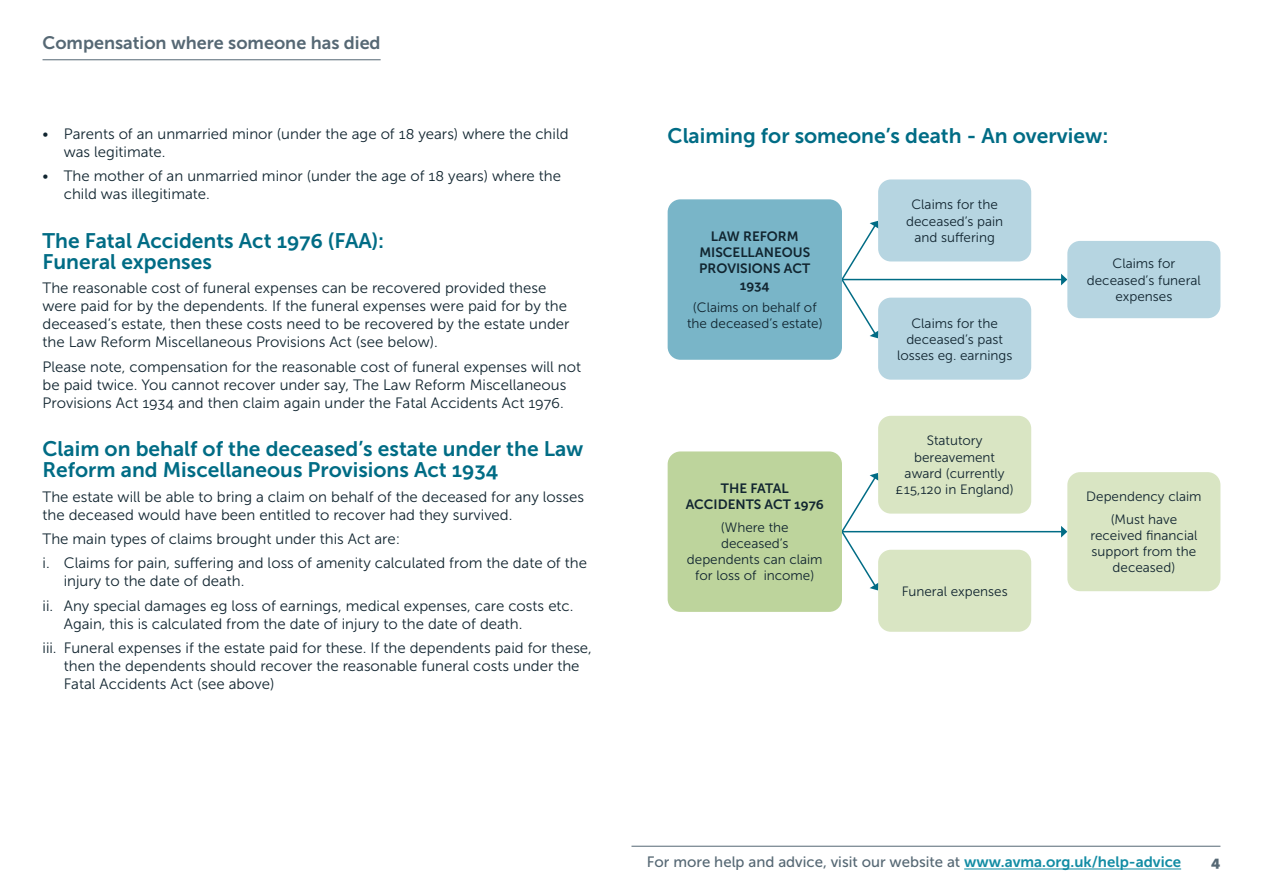
<style>
.page{position:relative;width:1263px;height:893px;background:#fff}
.page>*{position:absolute;margin:0;border:0;box-sizing:border-box;transform-origin:0 0}
.t1{font:21px/21px "Museo Sans 700";color:#006c85}
.t2{font:18px "Museo Sans 700";color:#566874}
.t3{font:15px/18px "Museo Sans 300";color:#112530}
.t4{font:15px "Museo Sans 500";color:#566874}
.t5{font:15px "Museo Sans 900";color:#566874}
.t6{font:13.5px/16.2px "Museo Sans 300";color:#112530;text-align:center}
.t7{font:13.5px/16.2px "Museo Sans 700";color:#112530;text-align:center}
.s1{font-family:"Museo Sans 700";color:#128ca4}
</style>
<div class="page">
<hr style="left:43px;top:60px;width:338px;height:1px;background:#566874">
<hr style="left:964px;top:869px;width:217px;height:1px;background:#128ca4">
<hr style="left:631px;top:846px;width:589px;height:1px;background:#566874">
<hr style="left:842px;top:279px;width:220px;height:1px;background:#006c85">
<svg style="left:1061px;top:274px;width:6px;height:11px"></svg>
<svg style="left:842px;top:221px;width:38px;height:117px"></svg>
<div style="left:668px;top:199px;width:174px;height:161px;background:#79b5c8;border-radius:13px"></div>
<div style="left:878px;top:179px;width:153px;height:82px;background:#b6d5e1;border-radius:13px"></div>
<div style="left:878px;top:298px;width:153px;height:82px;background:#b6d5e1;border-radius:13px"></div>
<div style="left:1067px;top:241px;width:153px;height:77px;background:#b6d5e1;border-radius:13px"></div>
<hr style="left:842px;top:531px;width:220px;height:1px;background:#006c85">
<svg style="left:1061px;top:526px;width:6px;height:11px"></svg>
<svg style="left:842px;top:473px;width:38px;height:117px"></svg>
<div style="left:668px;top:451px;width:174px;height:161px;background:#bdd49c;border-radius:13px"></div>
<div style="left:878px;top:416px;width:153px;height:98px;background:#d9e5c3;border-radius:13px"></div>
<div style="left:878px;top:550px;width:153px;height:82px;background:#d9e5c3;border-radius:13px"></div>
<div style="left:1067px;top:472px;width:153px;height:119px;background:#d9e5c3;border-radius:13px"></div>
<p class="t2" style="left:43px;top:33px;width:340px">Compensation where someone has died</p>
<p class="t3" style="left:64px;top:125px;width:506px;text-indent:-21px">• Parents of an unmarried minor (under the age of 18 years) where the child was legitimate.</p>
<p class="t3" style="left:64px;top:167px;width:499px;text-indent:-21px">• The mother of an unmarried minor (under the age of 18 years) where the child was illegitimate.</p>
<p class="t1" style="left:43px;top:230px;width:343px">The Fatal Accidents Act 1976 (FAA):<br>Funeral expenses</p>
<p class="t3" style="left:43px;top:279px;width:528px">The reasonable cost of funeral expenses can be recovered provided these were paid for by the dependents. If the funeral expenses were paid for by the deceased’s estate, then these costs need to be recovered by the estate under the Law Reform Miscellaneous Provisions Act (see below).</p>
<p class="t3" style="left:43px;top:358px;width:540px">Please note, compensation for the reasonable cost of funeral expenses will not be paid twice. You cannot recover under say, The Law Reform Miscellaneous<br>Provisions Act 1934 and then claim again under the Fatal Accidents Act 1976.</p>
<p class="t1" style="left:43px;top:438px;width:542px">Claim on behalf of the deceased’s estate under the Law<br>Reform and Miscellaneous Provisions Act 1934</p>
<p class="t3" style="left:43px;top:488px;width:543px">The estate will be able to bring a claim on behalf of the deceased for any losses the deceased would have been entitled to recover had they survived.</p>
<p class="t3" style="left:43px;top:530px;width:359px">The main types of claims brought under this Act are:</p>
<p class="t3" style="left:64px;top:554px;width:525px;text-indent:-21px">i. Claims for pain, suffering and loss of amenity calculated from the date of the injury to the date of death.</p>
<p class="t3" style="left:64px;top:597px;width:509px;text-indent:-21px">ii. Any special damages eg loss of earnings, medical expenses, care costs etc.<br>Again, this is calculated from the date of injury to the date of death.</p>
<p class="t3" style="left:64px;top:639px;width:530px;text-indent:-21px">iii. Funeral expenses if the estate paid for these. If the dependents paid for these, then the dependents should recover the reasonable funeral costs under the<br>Fatal Accidents Act (see above)</p>
<p class="t1" style="left:668px;top:126px;width:442px">Claiming for someone’s death - An overview:</p>
<p class="t7" style="left:699px;top:228px;width:112px">LAW REFORM<br>MISCELLANEOUS<br>PROVISIONS ACT<br>1934</p>
<p class="t6" style="left:687px;top:299px;width:137px">(Claims on behalf of the deceased’s estate)</p>
<p class="t7" style="left:686px;top:480px;width:140px">THE FATAL<br>ACCIDENTS ACT 1976</p>
<p class="t6" style="left:687px;top:519px;width:137px">(Where the deceased’s dependents can claim for loss of income)</p>
<p class="t6" style="left:906px;top:197px;width:99px">Claims for the deceased’s pain and suffering</p>
<p class="t6" style="left:897px;top:315px;width:117px">Claims for the deceased’s past losses eg. earnings</p>
<p class="t6" style="left:895px;top:433px;width:120px">Statutory bereavement award (currently £15,120 in England)</p>
<p class="t6" style="left:902px;top:583px;width:108px">Funeral expenses</p>
<p class="t6" style="left:1087px;top:256px;width:116px">Claims for deceased’s funeral expenses</p>
<p class="t6" style="left:1086px;top:488px;width:117px">Dependency claim</p>
<p class="t6" style="left:1090px;top:511px;width:109px">(Must have received financial support from the deceased)</p>
<p class="t4" style="left:647px;top:854px;width:536px">For more help and advice, visit our website at <span class="s1">www.avma.org.uk/help-advice</span></p>
<p class="t5" style="left:1211px;top:854px;width:11px">4</p>
</div>
